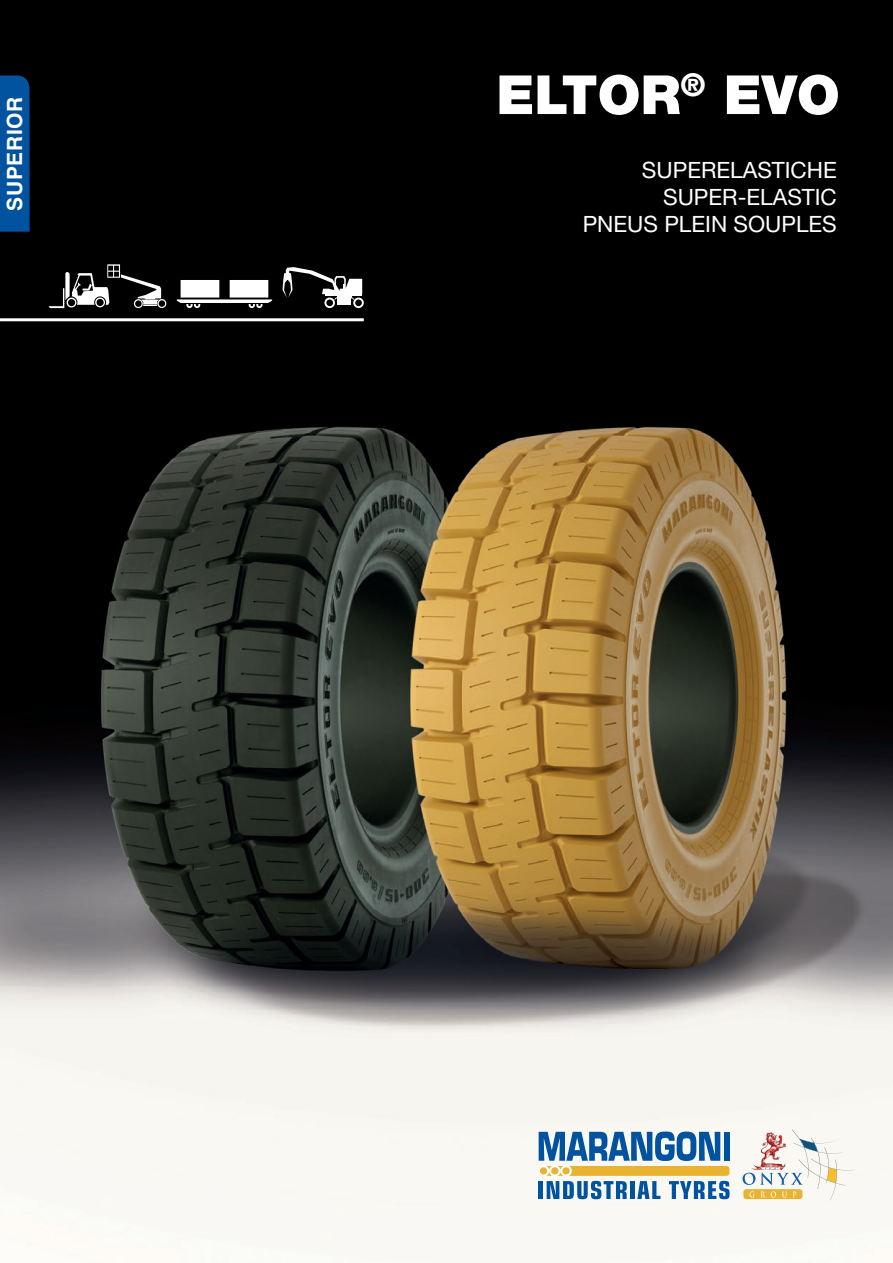
<style>
.page{position:relative;width:893px;height:1263px;background:#fff}
.page>*{position:absolute;margin:0;border:0;box-sizing:border-box;transform-origin:0 0}
.t1{font:900 54px "Helvetica Neue LT Std";color:#fff}
.t2{font:22.5px/27px "Helvetica Neue LT Std";color:#fff;text-align:right}
.t3{font:700 21px "Helvetica LT Std";letter-spacing:.03em;color:#fff}
</style>
<div class="page">
<img style="left:0;top:0;width:893px;height:1263px">
<hr style="left:0;top:318px;width:364px;height:3px;background:#fff">
<svg style="left:49px;top:264px;width:117px;height:44px"></svg>
<svg style="left:177px;top:280px;width:95px;height:28px"></svg>
<svg style="left:283px;top:267px;width:81px;height:41px"></svg>
<svg style="left:743px;top:1129px;width:112px;height:71px"></svg>
<img style="left:751px;top:1132px;width:35px;height:38px">
<svg style="left:538px;top:1131px;width:192px;height:68px"></svg>
<div style="left:0;top:75px;width:30px;height:157px;background:#0153a0"></div>
<p class="t3" style="left:2px;top:211px;width:116px;rotate:-90deg">SUPERIOR</p>
<h1 class="t1" style="left:496px;top:63px;width:345px">ELTOR<sup>®</sup> EVO</h1>
<p class="t2" style="left:583px;top:156px;width:256px">SUPERELASTICHE<br>SUPER-ELASTIC<br>PNEUS PLEIN SOUPLES</p>
</div>
